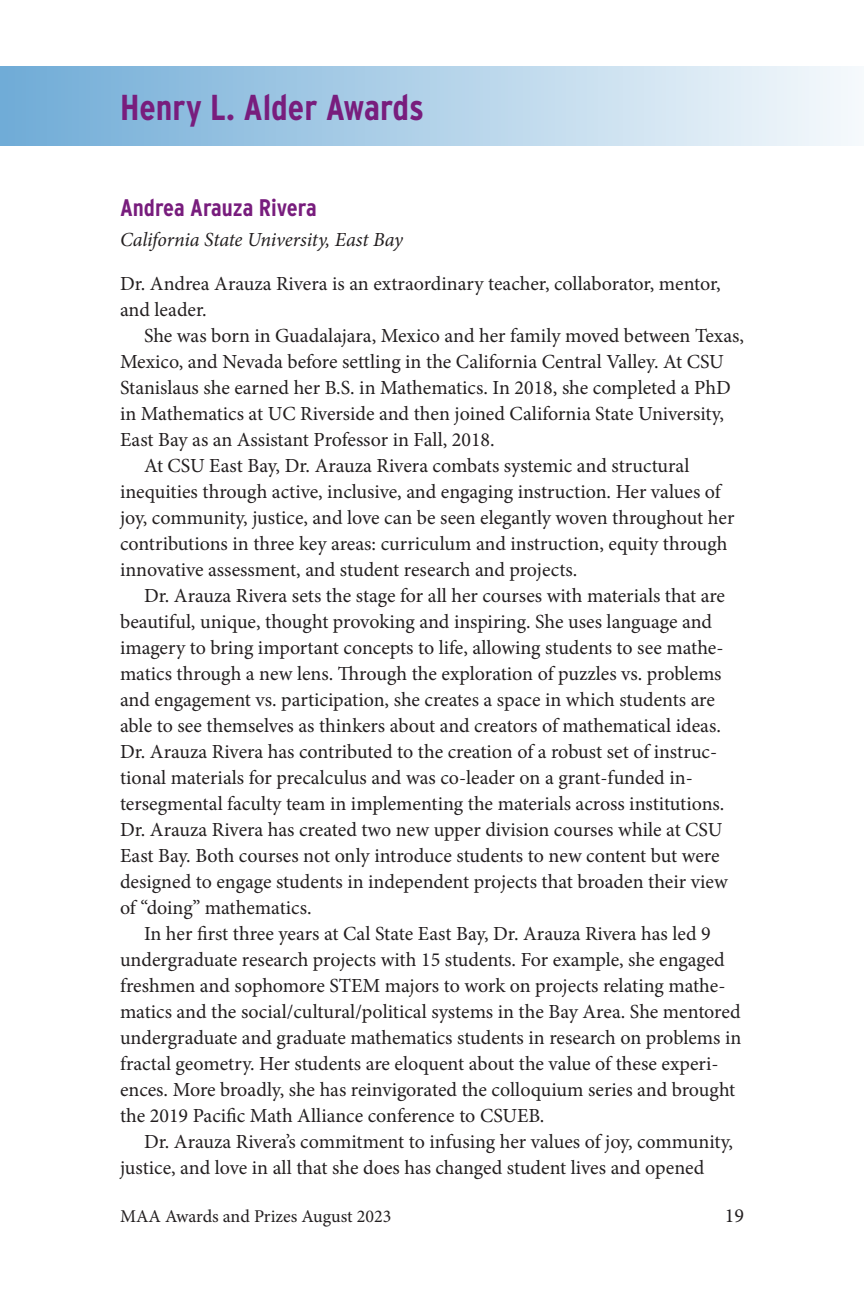
<style>
.page{position:relative;width:864px;height:1296px;background:#fff}
.page>*{position:absolute;margin:0;border:0;box-sizing:border-box;transform-origin:0 0}
.award_title{font:700 36px "Interstate Condensed";color:#781d7d}
.award_title-2{font:700 24px "Interstate Condensed";color:#781d7d}
.no_indent_paragraph{font:20px/26px "Minion Pro";color:#231f20}
.no_indent_paragraph-2{font:italic 20px "Minion Pro";letter-spacing:-.01em;color:#231f20}
.t1{font:18px "Minion Pro";color:#231f20}
</style>
<div class="page">
<div style="left:0;top:66px;width:864px;height:79px;background:linear-gradient(to right,#6fabd6,#f6f9fc)"></div>
<p class="award_title" style="left:120px;top:87px;width:306px">Henry L. Alder Awards</p>
<p class="award_title-2" style="left:120px;top:194px;width:198px">Andrea Arauza Rivera</p>
<p class="no_indent_paragraph-2" style="left:120px;top:226px;width:284px">California State University, East Bay</p>
<p class="no_indent_paragraph" style="left:120px;top:271px;width:602px">Dr. Andrea Arauza Rivera is an extraordinary teacher, collaborator, mentor, and leader.</p>
<p class="no_indent_paragraph" style="left:120px;top:323px;width:626px;text-indent:24px">She was born in Guadalajara, Mexico and her family moved between Texas, Mexico, and Nevada before settling in the California Central Valley. At CSU Stanislaus she earned her B.S. in Mathematics. In 2018, she completed a PhD in Mathematics at UC Riverside and then joined California State University, East Bay as an Assistant Professor in Fall, 2018.</p>
<p class="no_indent_paragraph" style="left:120px;top:453px;width:616px;text-indent:24px">At CSU East Bay, Dr. Arauza Rivera combats systemic and structural inequities through active, inclusive, and engaging instruction. Her values of joy, community, justice, and love can be seen elegantly woven throughout her contributions in three key areas: curriculum and instruction, equity through innovative assessment, and student research and projects.</p>
<p class="no_indent_paragraph" style="left:120px;top:583px;width:609px;text-indent:24px">Dr. Arauza Rivera sets the stage for all her courses with materials that are beautiful, unique, thought provoking and inspiring. She uses language and imagery to bring important concepts to life, allowing students to see mathe&shy;matics through a new lens. Through the exploration of puzzles vs. problems and engagement vs. participation, she creates a space in which students are able to see themselves as thinkers about and creators of mathematical ideas.<br>Dr. Arauza Rivera has contributed to the creation of a robust set of instruc&shy;tional materials for precalculus and was co-leader on a grant-funded in&shy;tersegmental faculty team in implementing the materials across institutions.<br>Dr. Arauza Rivera has created two new upper division courses while at CSU East Bay. Both courses not only introduce students to new content but were designed to engage students in independent projects that broaden their view of “doing” mathematics.</p>
<p class="no_indent_paragraph" style="left:120px;top:921px;width:623px;text-indent:24px">In her first three years at Cal State East Bay, Dr. Arauza Rivera has led 9 undergraduate research projects with 15 students. For example, she engaged freshmen and sophomore STEM majors to work on projects relating mathe&shy;matics and the social/cultural/political systems in the Bay Area. She mentored undergraduate and graduate mathematics students in research on problems in fractal geometry. Her students are eloquent about the value of these experi&shy;ences. More broadly, she has reinvigorated the colloquium series and brought the 2019 Pacific Math Alliance conference to CSUEB.</p>
<p class="no_indent_paragraph" style="left:120px;top:1129px;width:615px;text-indent:24px">Dr. Arauza Rivera’s commitment to infusing her values of joy, community, justice, and love in all that she does has changed student lives and opened</p>
<p class="t1" style="left:120px;top:1204px;width:273px">MAA Awards and Prizes August 2023</p>
<p class="no_indent_paragraph" style="left:725px;top:1202px;width:21px">19</p>
</div>
